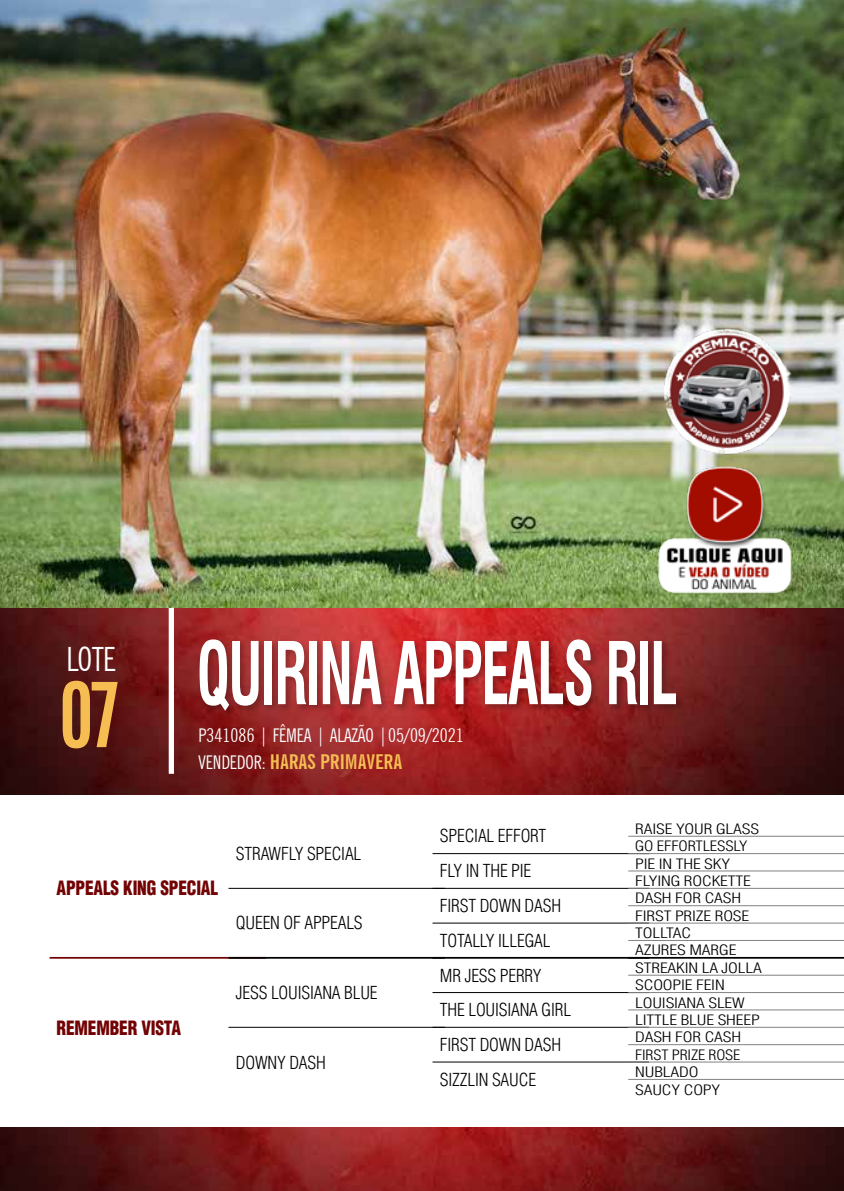
<style>
.page{position:relative;width:844px;height:1191px;background:#fff}
.page>*{position:absolute;margin:0;border:0;box-sizing:border-box;transform-origin:0 0}
.t1{font:700 extra-condensed 90.12px "News Gothic BT";color:#f6be52}
.t2{font:700 condensed 84px "Swiss 721 BT";letter-spacing:-.025em;color:#fff;scale:.67 1}
.t3{font:extra-condensed 33.43px "News Gothic BT";color:#fff;scale:1.11 1}
.t4{font:700 extra-condensed 20.47px "News Gothic BT";color:#f6be52;scale:1.11 1}
.t5{font:900 condensed 19.25px "Helvetica LT Std";letter-spacing:-.01em;color:#720203;scale:.9 1}
.t6{font:extra-condensed 18.9px "News Gothic BT";color:#fff;scale:1.11 1}
.t7{font:300 condensed 17.5px/34.8px "Helvetica LT Std";letter-spacing:-.01em;color:#000}
.t8{font:300 condensed 14px/17.3px "Helvetica LT Std";letter-spacing:-.01em;color:#000;scale:1.25 1}
.s1{font-weight:400;font-size:18.9px;color:#fff}
</style>
<div class="page">
<img style="left:0;top:0;width:843px;height:794px">
<div style="left:197px;top:637px;width:488px;height:81px;background:#000;opacity:.25"></div>
<hr style="left:50px;top:957px;width:216px;height:1px;background:#720203">
<hr style="left:228px;top:888px;width:217px;height:1px;background:#000">
<hr style="left:228px;top:1026px;width:217px;height:1px;background:#000">
<hr style="left:228px;top:957px;width:217px;height:1px;background:#000">
<hr style="left:432px;top:853px;width:216px;height:1px;background:#000">
<hr style="left:432px;top:888px;width:216px;height:1px;background:#000">
<hr style="left:432px;top:922px;width:216px;height:1px;background:#000">
<hr style="left:432px;top:992px;width:216px;height:1px;background:#000">
<hr style="left:432px;top:1026px;width:216px;height:1px;background:#000">
<hr style="left:432px;top:1061px;width:216px;height:1px;background:#000">
<hr style="left:432px;top:957px;width:216px;height:1px;background:#000">
<hr style="left:628px;top:835px;width:215px;height:1px;background:#808285">
<hr style="left:628px;top:853px;width:215px;height:1px;background:#808285">
<hr style="left:628px;top:870px;width:215px;height:1px;background:#808285">
<hr style="left:628px;top:888px;width:215px;height:1px;background:#808285">
<hr style="left:628px;top:905px;width:215px;height:1px;background:#808285">
<hr style="left:628px;top:922px;width:215px;height:1px;background:#808285">
<hr style="left:628px;top:940px;width:215px;height:1px;background:#808285">
<hr style="left:628px;top:974px;width:215px;height:1px;background:#808285">
<hr style="left:628px;top:992px;width:215px;height:1px;background:#808285">
<hr style="left:628px;top:1009px;width:215px;height:1px;background:#808285">
<hr style="left:628px;top:1026px;width:215px;height:1px;background:#808285">
<hr style="left:628px;top:1044px;width:215px;height:1px;background:#808285">
<hr style="left:628px;top:1061px;width:215px;height:1px;background:#808285">
<hr style="left:628px;top:1079px;width:215px;height:1px;background:#808285">
<hr style="left:628px;top:957px;width:215px;height:1px;background:#000">
<div style="left:169px;top:608px;width:5px;height:166px;background:#fff"></div>
<img style="left:0;top:1127px;width:843px;height:64px">
<img style="left:649px;top:314px;width:154px;height:147px">
<img style="left:644px;top:461px;width:160px;height:141px">
<h3 class="t3" style="left:66px;top:639px;width:46px">LOTE</h3>
<h1 class="t1" style="left:58px;top:660px;width:66px">07</h1>
<h2 class="t2" style="left:197px;top:623px;width:719px">QUIRINA APPEALS RIL</h2>
<h3 class="t6" style="left:198px;top:723px;width:240px">P341086 | FÊMEA | ALAZÃO |05/09/2021</h3>
<h3 class="t4" style="left:198px;top:749px;width:185px"><span class="s1">VENDEDOR:</span> HARAS PRIMAVERA</h3>
<h3 class="t5" style="left:57px;top:875px;width:181px">APPEALS KING SPECIAL</h3>
<p class="t7" style="left:236px;top:836px;width:127px">STRAWFLY SPECIAL</p>
<p class="t7" style="left:236px;top:905px;width:128px">QUEEN OF APPEALS</p>
<h3 class="t5" style="left:57px;top:1015px;width:140px">REMEMBER VISTA</h3>
<p class="t7" style="left:236px;top:975px;width:143px">JESS LOUISIANA BLUE</p>
<p class="t7" style="left:236px;top:1044px;width:91px">DOWNY DASH</p>
<p class="t7" style="left:440px;top:818px;width:133px">SPECIAL EFFORT<br>FLY IN THE PIE<br>FIRST DOWN DASH<br>TOTALLY ILLEGAL<br>MR JESS PERRY<br>THE LOUISIANA GIRL<br>FIRST DOWN DASH<br>SIZZLIN SAUCE</p>
<p class="t8" style="left:635px;top:820px;width:103px">RAISE YOUR GLASS<br>GO EFFORTLESSLY<br>PIE IN THE SKY<br>FLYING ROCKETTE<br>DASH FOR CASH<br>FIRST PRIZE ROSE<br>TOLLTAC<br>AZURES MARGE<br>STREAKIN LA JOLLA<br>SCOOPIE FEIN<br>LOUISIANA SLEW<br>LITTLE BLUE SHEEP<br>DASH FOR CASH<br>FIRST PRIZE ROSE<br>NUBLADO<br>SAUCY COPY</p>
</div>
